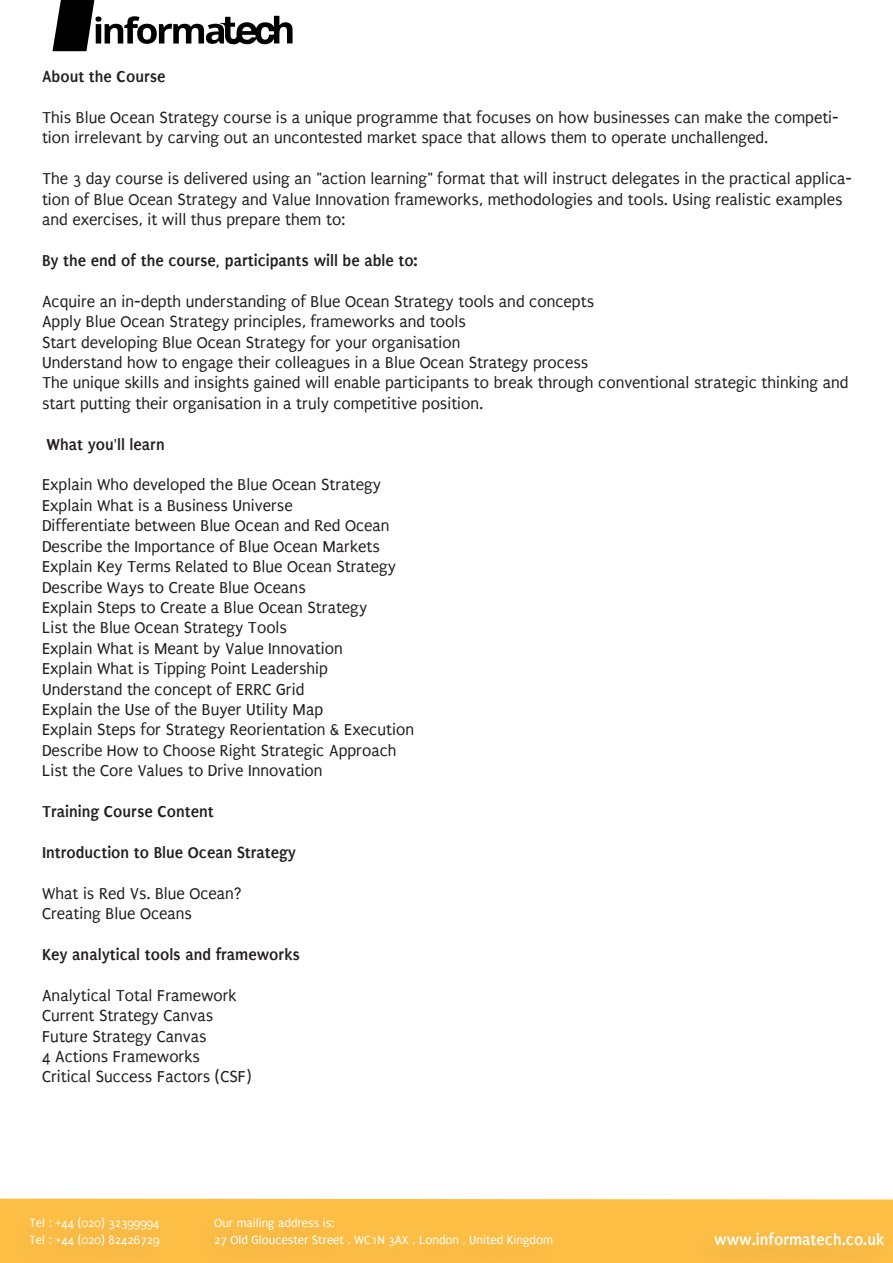
<style>
.page{position:relative;width:893px;height:1263px;background:#fff}
.page>*{position:absolute;margin:0;border:0;box-sizing:border-box;transform-origin:0 0}
.t1{font:16.95px/20.4px "Puritan";color:#231f20}
.t2{font:700 16.95px "Puritan";color:#231f20}
.t3{font:700 16.95px "Puritan";color:#fff}
.t4{font:12.75px/17px "Puritan";color:#fff}
</style>
<div class="page">
<div style="left:601px;top:1199px;width:292px;height:64px;background:#febf46"></div>
<div style="left:0;top:1198px;width:179px;height:65px;background:#fcbd45"></div>
<div style="left:179px;top:1198px;width:422px;height:65px;background:#fdbe45"></div>
<div style="left:679px;top:1212px;width:214px;height:51px;background:#fcbd45"></div>
<svg style="left:53px;top:0;width:240px;height:51px"></svg>
<p class="t2" style="left:42px;top:67px;width:125px">About the Course</p>
<p class="t1" style="left:42px;top:107px;width:798px">This Blue Ocean Strategy course is a unique programme that focuses on how businesses can make the competi&shy;tion irrelevant by carving out an uncontested market space that allows them to operate unchallenged.</p>
<p class="t1" style="left:42px;top:169px;width:811px">The 3 day course is delivered using an "action learning" format that will instruct delegates in the practical applica&shy;tion of Blue Ocean Strategy and Value Innovation frameworks, methodologies and tools. Using realistic examples and exercises, it will thus prepare them to:</p>
<p class="t2" style="left:42px;top:251px;width:377px">By the end of the course, participants will be able to:</p>
<p class="t1" style="left:42px;top:291px;width:808px">Acquire an in-depth understanding of Blue Ocean Strategy tools and concepts<br>Apply Blue Ocean Strategy principles, frameworks and tools<br>Start developing Blue Ocean Strategy for your organisation<br>Understand how to engage their colleagues in a Blue Ocean Strategy process<br>The unique skills and insights gained will enable participants to break through conventional strategic thinking and start putting their organisation in a truly competitive position.</p>
<p class="t2" style="left:47px;top:435px;width:120px">What you'll learn</p>
<p class="t1" style="left:42px;top:475px;width:374px">Explain Who developed the Blue Ocean Strategy Explain What is a Business Universe<br>Differentiate between Blue Ocean and Red Ocean Describe the Importance of Blue Ocean Markets Explain Key Terms Related to Blue Ocean Strategy Describe Ways to Create Blue Oceans<br>Explain Steps to Create a Blue Ocean Strategy<br>List the Blue Ocean Strategy Tools<br>Explain What is Meant by Value Innovation<br>Explain What is Tipping Point Leadership<br>Understand the concept of ERRC Grid<br>Explain the Use of the Buyer Utility Map<br>Explain Steps for Strategy Reorientation &amp; Execution Describe How to Choose Right Strategic Approach List the Core Values to Drive Innovation</p>
<p class="t2" style="left:42px;top:802px;width:173px">Training Course Content</p>
<p class="t2" style="left:42px;top:843px;width:255px">Introduction to Blue Ocean Strategy</p>
<p class="t1" style="left:42px;top:883px;width:202px">What is Red Vs. Blue Ocean?<br>Creating Blue Oceans</p>
<p class="t2" style="left:42px;top:945px;width:259px">Key analytical tools and frameworks</p>
<p class="t1" style="left:42px;top:985px;width:211px">Analytical Total Framework<br>Current Strategy Canvas<br>Future Strategy Canvas<br>4 Actions Frameworks<br>Critical Success Factors (CSF)</p>
<p class="t4" style="left:29px;top:1214px;width:132px">Tel : +44 (020) 32399994<br>Tel : +44 (020) 82426729</p>
<p class="t4" style="left:214px;top:1214px;width:340px">Our mailing address is:<br>27 Old Gloucester Street , WC1N 3AX , London , United Kingdom</p>
<p class="t3" style="left:714px;top:1230px;width:171px">www.informatech.co.uk</p>
</div>
